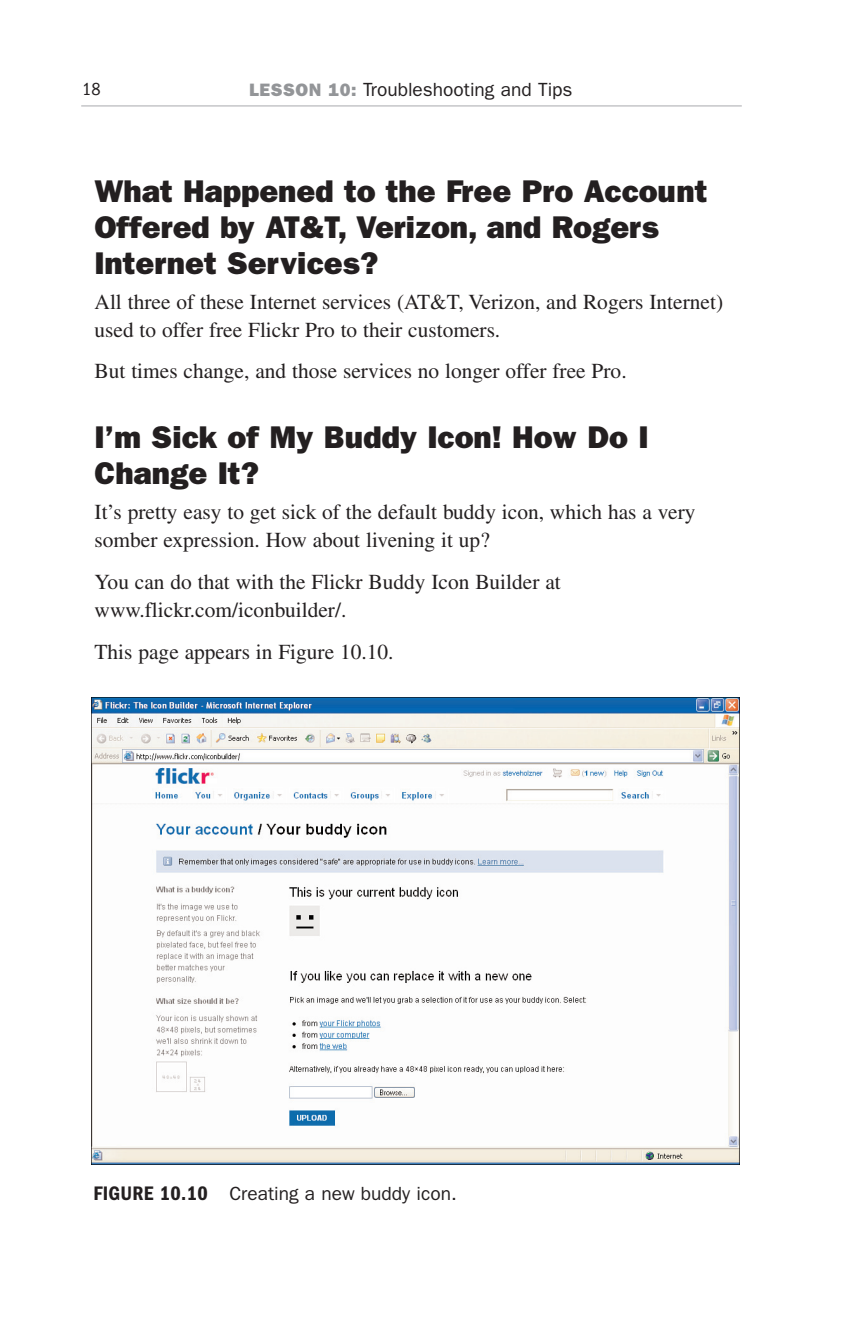
<style>
.page{position:relative;width:851px;height:1337px;background:#fff}
.page>*{position:absolute;margin:0;border:0;box-sizing:border-box;transform-origin:0 0}
.t1{font:800 31.5px/36px "Franklin Gothic";color:#231f20}
.t2{font:21.38px/28.1px "Times";color:#231f20}
.t3{font:19.12px "Franklin Gothic";color:#231f20}
.t4{font:condensed 18px "Franklin Gothic";color:#231f20}
.s1{font-weight:800;font-size:18px;color:#939598}
.s2{font-weight:600;font-stretch:condensed;font-size:20.25px}
</style>
<div class="page">
<hr style="left:81px;top:106px;width:660px;height:1px;background:#a8a9ad">
<img style="left:91px;top:697px;width:648px;height:467px">
<p class="t4" style="left:82px;top:83px;width:20px">18</p>
<p class="t3" style="left:249px;top:83px;width:325px"><span class="s1">LESSON 10:</span> Troubleshooting and Tips</p>
<h1 class="t1" style="left:95px;top:175px;width:614px">What Happened to the Free Pro Account<br>Offered by AT&amp;T, Verizon, and Rogers<br>Internet Services?</h1>
<p class="t2" style="left:95px;top:289px;width:630px">All three of these Internet services (AT&amp;T, Verizon, and Rogers Internet) used to offer free Flickr Pro to their customers.</p>
<p class="t2" style="left:95px;top:359px;width:533px">But times change, and those services no longer offer free Pro.</p>
<h1 class="t1" style="left:95px;top:422px;width:555px">I’m Sick of My Buddy Icon! How Do I<br>Change It?</h1>
<p class="t2" style="left:95px;top:500px;width:602px">It’s pretty easy to get sick of the default buddy icon, which has a very somber expression. How about livening it up?</p>
<p class="t2" style="left:95px;top:569px;width:467px">You can do that with the Flickr Buddy Icon Builder at www.flickr.com/iconbuilder/.</p>
<p class="t2" style="left:95px;top:639px;width:300px">This page appears in Figure 10.10.</p>
<p class="t3" style="left:93px;top:1186px;width:365px"><span class="s2">FIGURE 10.10</span> Creating a new buddy icon.</p>
</div>
